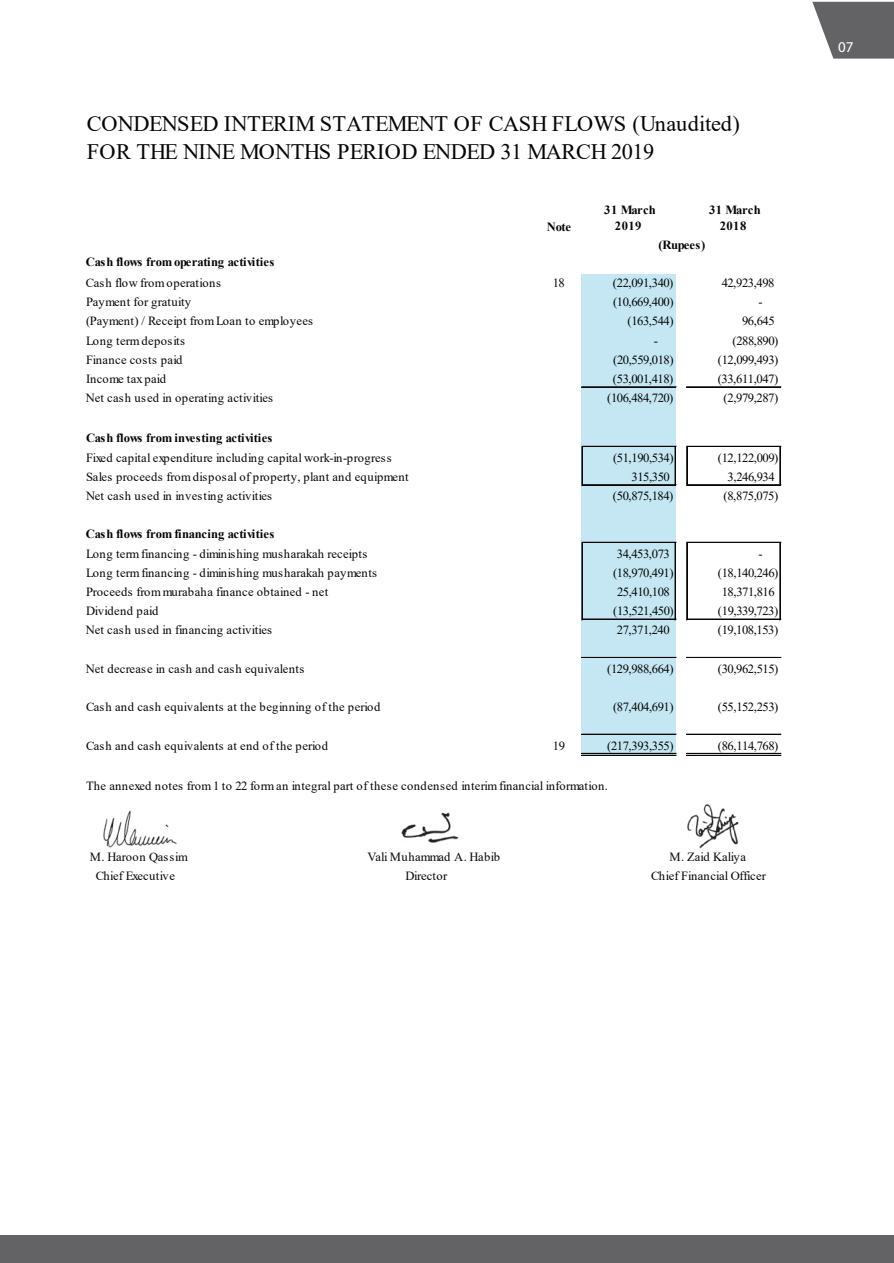
<style>
.page{position:relative;width:894px;height:1263px;background:#fff}
.page>*{position:absolute;margin:0;border:0;box-sizing:border-box;transform-origin:0 0}
.t1{font:22.05px/28.8px "Times New Roman";letter-spacing:-.015em;color:#050504}
.t2{font:15px "Myriad Pro";color:#fff}
.t3{font:12.45px "Times New Roman";letter-spacing:.015em;color:#050504}
.t4{font:700 12.45px "Times New Roman";letter-spacing:-.015em;color:#050504}
.t5{font:12.45px "Times New Roman";letter-spacing:-.04em;color:#050504}
.t6{font:700 12.45px/16.4px "Times New Roman";letter-spacing:.025em;color:#050504;text-align:center}
.t7{font:12.45px "Times New Roman";letter-spacing:.035em;color:#050504}
.t8{font:12.45px "Times New Roman";letter-spacing:-.01em;color:#050504}
</style>
<div class="page">
<svg style="left:812px;top:2px;width:81px;height:57px;background:#78787b"></svg>
<img style="left:687px;top:804px;width:51px;height:45px">
<img style="left:103px;top:810px;width:74px;height:37px">
<img style="left:401px;top:812px;width:58px;height:31px">
<div style="left:0;top:1235px;width:893px;height:28px;background:#636366"></div>
<div style="left:581px;top:274px;width:94px;height:481px;background:#c4e7f3"></div>
<hr style="left:581px;top:386px;width:94px;height:1px;background:#050504">
<hr style="left:581px;top:387px;width:94px;height:1px;background:#050504">
<hr style="left:582px;top:446px;width:93px;height:1px;background:#050504">
<hr style="left:582px;top:484px;width:93px;height:1px;background:#050504">
<hr style="left:581px;top:446px;width:1px;height:39px;background:#050504">
<hr style="left:674px;top:447px;width:1px;height:38px;background:#050504">
<hr style="left:582px;top:542px;width:93px;height:1px;background:#050504">
<hr style="left:686px;top:446px;width:1px;height:39px;background:#050504">
<hr style="left:779px;top:447px;width:1px;height:38px;background:#050504">
<hr style="left:582px;top:619px;width:93px;height:1px;background:#050504">
<hr style="left:581px;top:657px;width:94px;height:1px;background:#050504">
<hr style="left:581px;top:734px;width:94px;height:1px;background:#050504">
<hr style="left:581px;top:753px;width:94px;height:1px;background:#050504">
<hr style="left:581px;top:755px;width:94px;height:1px;background:#050504">
<hr style="left:581px;top:542px;width:1px;height:78px;background:#050504">
<hr style="left:674px;top:543px;width:1px;height:77px;background:#050504">
<hr style="left:686px;top:542px;width:1px;height:78px;background:#050504">
<hr style="left:779px;top:543px;width:1px;height:77px;background:#050504">
<hr style="left:686px;top:386px;width:94px;height:1px;background:#050504">
<hr style="left:686px;top:387px;width:94px;height:1px;background:#050504">
<hr style="left:687px;top:446px;width:93px;height:1px;background:#050504">
<hr style="left:687px;top:484px;width:93px;height:1px;background:#050504">
<hr style="left:687px;top:542px;width:93px;height:1px;background:#050504">
<hr style="left:687px;top:619px;width:93px;height:1px;background:#050504">
<hr style="left:686px;top:657px;width:94px;height:1px;background:#050504">
<hr style="left:686px;top:734px;width:94px;height:1px;background:#050504">
<hr style="left:686px;top:753px;width:94px;height:1px;background:#050504">
<hr style="left:686px;top:755px;width:94px;height:1px;background:#050504">
<h1 class="t1" style="left:87px;top:108px;width:654px">CONDENSED INTERIM STATEMENT OF CASH FLOWS (Unaudited)<br>FOR THE NINE MONTHS PERIOD ENDED 31 MARCH 2019</h1>
<p class="t4" style="left:546px;top:218px;width:26px">Note</p>
<p class="t6" style="left:604px;top:201px;width:53px">31 March<br>2019</p>
<p class="t6" style="left:708px;top:201px;width:53px">31 March<br>2018</p>
<p class="t4" style="left:658px;top:235px;width:48px">(Rupees)</p>
<p class="t4" style="left:86px;top:253px;width:190px">Cash flows from operating activities</p>
<p class="t3" style="left:86px;top:274px;width:136px">Cash flow fromoperations</p>
<p class="t3" style="left:552px;top:274px;width:14px">18</p>
<p class="t3" style="left:612px;top:274px;width:62px">(22,091,340)</p>
<p class="t3" style="left:721px;top:274px;width:54px">42,923,498</p>
<p class="t3" style="left:86px;top:293px;width:107px">Payment for gratuity</p>
<p class="t3" style="left:612px;top:293px;width:62px">(10,669,400)</p>
<p class="t3" style="left:758px;top:293px;width:6px">-</p>
<p class="t3" style="left:86px;top:312px;width:228px">(Payment) / Receipt fromLoan to employees</p>
<p class="t3" style="left:627px;top:312px;width:47px">(163,544)</p>
<p class="t3" style="left:741px;top:312px;width:34px">96,645</p>
<p class="t7" style="left:86px;top:331px;width:100px">Long termdeposits</p>
<p class="t3" style="left:653px;top:331px;width:6px">-</p>
<p class="t3" style="left:732px;top:331px;width:47px">(288,890)</p>
<p class="t3" style="left:86px;top:351px;width:98px">Finance costs paid</p>
<p class="t3" style="left:613px;top:351px;width:62px">(20,559,018)</p>
<p class="t3" style="left:717px;top:351px;width:62px">(12,099,493)</p>
<p class="t3" style="left:86px;top:370px;width:81px">Income taxpaid</p>
<p class="t3" style="left:612px;top:370px;width:62px">(53,001,418)</p>
<p class="t3" style="left:717px;top:370px;width:62px">(33,611,047)</p>
<p class="t3" style="left:86px;top:389px;width:189px">Net cash used in operating activities</p>
<p class="t5" style="left:607px;top:389px;width:68px">(106,484,720)</p>
<p class="t3" style="left:723px;top:389px;width:56px">(2,979,287)</p>
<p class="t4" style="left:86px;top:429px;width:188px">Cash flows from investing activities</p>
<p class="t3" style="left:86px;top:449px;width:307px">Fixed capital expenditure including capital work-in-progress</p>
<p class="t3" style="left:612px;top:449px;width:62px">(51,190,534)</p>
<p class="t3" style="left:717px;top:449px;width:62px">(12,122,009)</p>
<p class="t3" style="left:86px;top:468px;width:324px">Sales proceeds fromdisposal of property, plant and equipment</p>
<p class="t3" style="left:631px;top:468px;width:40px">315,350</p>
<p class="t3" style="left:727px;top:468px;width:49px">3,246,934</p>
<p class="t3" style="left:86px;top:487px;width:187px">Net cash used in investing activities</p>
<p class="t3" style="left:612px;top:487px;width:62px">(50,875,184)</p>
<p class="t3" style="left:723px;top:487px;width:56px">(8,875,075)</p>
<p class="t4" style="left:86px;top:525px;width:190px">Cash flows from financing activities</p>
<p class="t3" style="left:86px;top:544px;width:283px">Long termfinancing - diminishing musharakah receipts</p>
<p class="t3" style="left:616px;top:544px;width:54px">34,453,073</p>
<p class="t3" style="left:758px;top:544px;width:6px">-</p>
<p class="t3" style="left:86px;top:564px;width:292px">Long termfinancing - diminishing musharakah payments</p>
<p class="t3" style="left:613px;top:564px;width:62px">(18,970,491)</p>
<p class="t3" style="left:717px;top:564px;width:62px">(18,140,246)</p>
<p class="t3" style="left:86px;top:583px;width:243px">Proceeds frommurabaha finance obtained - net</p>
<p class="t3" style="left:616px;top:583px;width:54px">25,410,108</p>
<p class="t3" style="left:721px;top:583px;width:54px">18,371,816</p>
<p class="t3" style="left:86px;top:602px;width:74px">Dividend paid</p>
<p class="t3" style="left:613px;top:602px;width:62px">(13,521,450)</p>
<p class="t3" style="left:717px;top:602px;width:62px">(19,339,723)</p>
<p class="t3" style="left:86px;top:621px;width:188px">Net cash used in financing activities</p>
<p class="t3" style="left:616px;top:621px;width:54px">27,371,240</p>
<p class="t3" style="left:717px;top:621px;width:62px">(19,108,153)</p>
<p class="t3" style="left:86px;top:660px;width:220px">Net decrease in cash and cash equivalents</p>
<p class="t5" style="left:607px;top:660px;width:68px">(129,988,664)</p>
<p class="t3" style="left:717px;top:660px;width:62px">(30,962,515)</p>
<p class="t3" style="left:86px;top:698px;width:296px">Cash and cash equivalents at the beginning of the period</p>
<p class="t3" style="left:612px;top:698px;width:62px">(87,404,691)</p>
<p class="t3" style="left:717px;top:698px;width:62px">(55,152,253)</p>
<p class="t3" style="left:86px;top:736px;width:243px">Cash and cash equivalents at end of the period</p>
<p class="t3" style="left:552px;top:736px;width:14px">19</p>
<p class="t5" style="left:607px;top:736px;width:68px">(217,393,355)</p>
<p class="t3" style="left:717px;top:736px;width:62px">(86,114,768)</p>
<p class="t3" style="left:86px;top:777px;width:523px">The annexed notes from1 to 22 forman integral part of these condensed interimfinancial information.</p>
<p class="t3" style="left:90px;top:848px;width:100px">M. Haroon Qassim</p>
<p class="t3" style="left:367px;top:848px;width:134px">Vali Muhammad A. Habib</p>
<p class="t8" style="left:669px;top:848px;width:78px">M. Zaid Kaliya</p>
<p class="t3" style="left:96px;top:867px;width:81px">Chief Executive</p>
<p class="t3" style="left:405px;top:867px;width:43px">Director</p>
<p class="t3" style="left:651px;top:867px;width:116px">Chief Financial Officer</p>
<p class="t2" style="left:837px;top:38px;width:17px">07</p>
</div>
